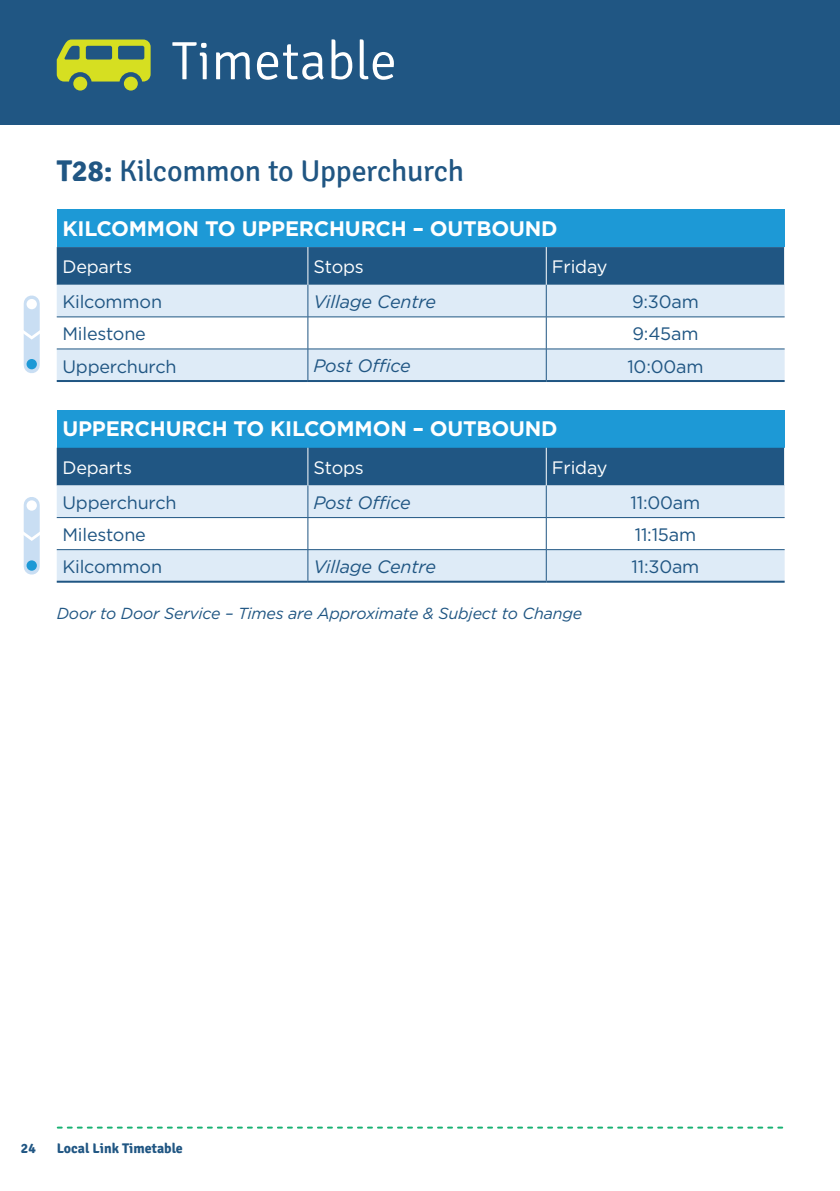
<style>
.page{position:relative;width:840px;height:1191px;background:#fff}
.page>*{position:absolute;margin:0;border:0;box-sizing:border-box;transform-origin:0 0}
.Page_Heading{font:300 54px "Signika";color:#fff}
.Timetable_Heading{font:30px "Signika";letter-spacing:-.01em;color:#205683}
.Table_Heading{font:700 21px "Gotham";letter-spacing:-.01em;color:#fff}
.Table_Text{font:18px "Gotham";letter-spacing:-.01em;color:#205683}
.Table_Times{font:italic 18px "Gotham";letter-spacing:-.01em;color:#205683}
.Table_Times-2{font:18px "Gotham";letter-spacing:-.01em;color:#205683}
.Table_Sub_Heading{font:18px "Gotham";letter-spacing:-.01em;color:#fff}
.Table_Text-2{font:italic 16px "Gotham";letter-spacing:-.01em;color:#205683}
.t1{font:700 14px "Signika";color:#205683}
.s1{font-weight:700}
</style>
<div class="page">
<div style="left:0;top:0;width:839px;height:125px;background:#205683"></div>
<svg style="left:58px;top:1126px;width:723px;height:2px"></svg>
<div style="left:57px;top:210px;width:727px;height:37px;background:#1d99d6"></div>
<div style="left:57px;top:247px;width:726px;height:38px;background:#205683"></div>
<svg style="left:57px;top:285px;width:727px;height:95px;fill:#deebf7"></svg>
<hr style="left:307px;top:247px;width:1px;height:38px;background:#fff">
<hr style="left:545px;top:247px;width:1px;height:38px;background:#fff">
<hr style="left:307px;top:285px;width:1px;height:32px;background:#205683">
<hr style="left:545px;top:285px;width:1px;height:32px;background:#205683">
<hr style="left:307px;top:349px;width:1px;height:31px;background:#205683">
<hr style="left:545px;top:349px;width:1px;height:31px;background:#205683">
<hr style="left:57px;top:380px;width:251px;height:2px;background:#205683">
<hr style="left:308px;top:380px;width:238px;height:2px;background:#205683">
<hr style="left:546px;top:380px;width:238px;height:2px;background:#205683">
<hr style="left:57px;top:316px;width:251px;height:1px;background:#205683">
<hr style="left:308px;top:316px;width:238px;height:1px;background:#205683">
<hr style="left:546px;top:316px;width:238px;height:1px;background:#205683">
<hr style="left:307px;top:317px;width:1px;height:32px;background:#205683">
<hr style="left:545px;top:317px;width:1px;height:32px;background:#205683">
<hr style="left:57px;top:348px;width:251px;height:1px;background:#205683">
<hr style="left:308px;top:348px;width:238px;height:1px;background:#205683">
<hr style="left:546px;top:348px;width:238px;height:1px;background:#205683">
<div style="left:57px;top:410px;width:727px;height:38px;background:#1d99d6"></div>
<div style="left:57px;top:448px;width:726px;height:37px;background:#205683"></div>
<svg style="left:57px;top:485px;width:727px;height:96px;fill:#deebf7"></svg>
<hr style="left:307px;top:448px;width:1px;height:37px;background:#fff">
<hr style="left:545px;top:448px;width:1px;height:37px;background:#fff">
<hr style="left:307px;top:485px;width:1px;height:32px;background:#205683">
<hr style="left:545px;top:485px;width:1px;height:32px;background:#205683">
<hr style="left:307px;top:550px;width:1px;height:31px;background:#205683">
<hr style="left:545px;top:550px;width:1px;height:31px;background:#205683">
<hr style="left:57px;top:581px;width:251px;height:2px;background:#205683">
<hr style="left:308px;top:581px;width:238px;height:2px;background:#205683">
<hr style="left:546px;top:581px;width:238px;height:2px;background:#205683">
<hr style="left:57px;top:517px;width:251px;height:1px;background:#205683">
<hr style="left:308px;top:517px;width:238px;height:1px;background:#205683">
<hr style="left:546px;top:517px;width:238px;height:1px;background:#205683">
<hr style="left:307px;top:518px;width:1px;height:31px;background:#205683">
<hr style="left:545px;top:518px;width:1px;height:31px;background:#205683">
<hr style="left:57px;top:549px;width:251px;height:1px;background:#205683">
<hr style="left:308px;top:549px;width:238px;height:1px;background:#205683">
<hr style="left:546px;top:549px;width:238px;height:1px;background:#205683">
<svg style="left:57px;top:40px;width:93px;height:42px"></svg>
<div style="left:124px;top:77px;width:14px;height:14px;background:#d6df21;border-radius:50%"></div>
<div style="left:73px;top:77px;width:14px;height:14px;background:#d6df21;border-radius:50%"></div>
<div style="left:24px;top:303px;width:16px;height:62px;background:#c9def3"></div>
<div style="left:24px;top:505px;width:16px;height:61px;background:#c9def3"></div>
<div style="left:27px;top:299px;width:10px;height:10px;background:#fff;border-radius:50%"></div>
<div style="left:27px;top:500px;width:10px;height:10px;background:#fff;border-radius:50%"></div>
<div style="left:27px;top:359px;width:10px;height:10px;background:#1d99d6;border-radius:50%"></div>
<div style="left:27px;top:560px;width:10px;height:11px;background:#1d99d6;border-radius:50%"></div>
<svg style="left:23px;top:329px;width:17px;height:10px"></svg>
<svg style="left:23px;top:530px;width:17px;height:11px"></svg>
<p class="Page_Heading" style="left:171px;top:31px;width:227px">Timetable</p>
<p class="Timetable_Heading" style="left:57px;top:154px;width:408px"><span class="s1">T28:</span> Kilcommon to Upperchurch</p>
<p class="Table_Heading" style="left:62px;top:216px;width:496px">KILCOMMON TO UPPERCHURCH – OUTBOUND</p>
<p class="Table_Sub_Heading" style="left:62px;top:257px;width:71px">Departs</p>
<p class="Table_Sub_Heading" style="left:313px;top:257px;width:52px">Stops</p>
<p class="Table_Sub_Heading" style="left:551px;top:257px;width:57px">Friday</p>
<p class="Table_Text" style="left:62px;top:292px;width:101px">Kilcommon</p>
<p class="Table_Times" style="left:313px;top:292px;width:124px">Village Centre</p>
<p class="Table_Times-2" style="left:631px;top:292px;width:68px">9:30am</p>
<p class="Table_Text" style="left:62px;top:324px;width:85px">Milestone</p>
<p class="Table_Times-2" style="left:632px;top:324px;width:67px">9:45am</p>
<p class="Table_Text" style="left:62px;top:356px;width:116px">Upperchurch</p>
<p class="Table_Times" style="left:313px;top:356px;width:99px">Post Office</p>
<p class="Table_Times-2" style="left:627px;top:356px;width:78px">10:00am</p>
<p class="Table_Heading" style="left:62px;top:417px;width:496px">UPPERCHURCH TO KILCOMMON – OUTBOUND</p>
<p class="Table_Sub_Heading" style="left:62px;top:458px;width:71px">Departs</p>
<p class="Table_Sub_Heading" style="left:313px;top:458px;width:52px">Stops</p>
<p class="Table_Sub_Heading" style="left:551px;top:458px;width:57px">Friday</p>
<p class="Table_Text" style="left:62px;top:493px;width:116px">Upperchurch</p>
<p class="Table_Times" style="left:313px;top:492px;width:99px">Post Office</p>
<p class="Table_Times-2" style="left:630px;top:493px;width:71px">11:00am</p>
<p class="Table_Text" style="left:62px;top:525px;width:85px">Milestone</p>
<p class="Table_Times-2" style="left:634px;top:525px;width:63px">11:15am</p>
<p class="Table_Text" style="left:62px;top:557px;width:101px">Kilcommon</p>
<p class="Table_Times" style="left:313px;top:556px;width:124px">Village Centre</p>
<p class="Table_Times-2" style="left:631px;top:557px;width:69px">11:30am</p>
<p class="Table_Text-2" style="left:57px;top:604px;width:526px">Door to Door Service – Times are Approximate &amp; Subject to Change</p>
<p class="t1" style="left:21px;top:1140px;width:16px">24</p>
<p class="t1" style="left:57px;top:1140px;width:128px">Local Link Timetable</p>
</div>
